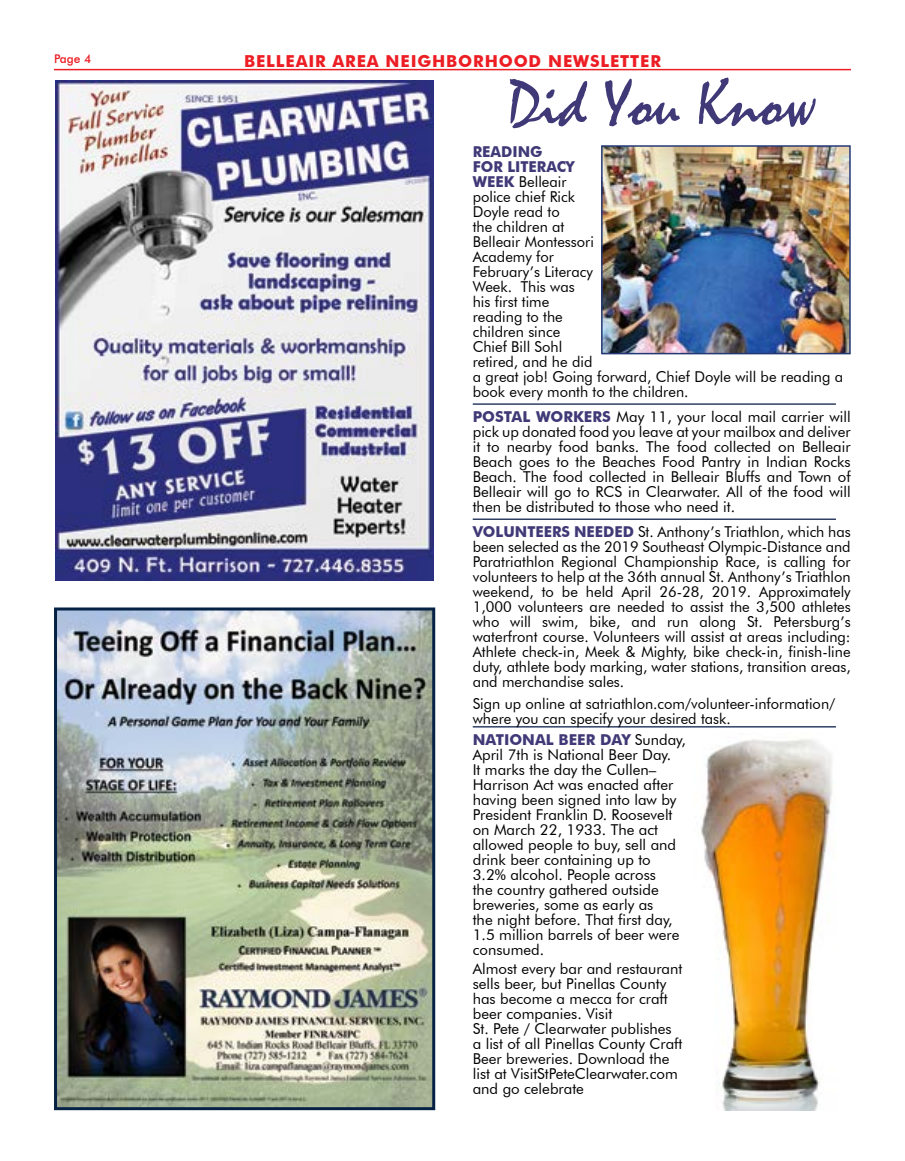
<style>
.page{position:relative;width:905px;height:1161px;background:#fff}
.page>*{position:absolute;margin:0;border:0;box-sizing:border-box;transform-origin:0 0}
.t1{font:67.5px "Mistral";color:#403977}
.t2{font:700 16.5px "Futura BT";letter-spacing:.05em;color:#ed1d24}
.t3{font:15px/15px "Futura BT";color:#000}
.t4{font:500 12px "Futura BT";color:#ed1d24}
.s1{font-weight:700;color:#403977}
</style>
<div class="page">
<hr style="left:54px;top:69px;width:796px;height:1px;background:#ed1d24">
<hr style="left:472px;top:403px;width:364px;height:2px;background:#304164">
<hr style="left:472px;top:518px;width:364px;height:2px;background:#304164">
<hr style="left:472px;top:726px;width:364px;height:2px;background:#304164">
<img style="left:58px;top:612px;width:373px;height:494px">
<div style="left:54px;top:608px;width:381px;height:502px;border:3px solid #052244"></div>
<img style="left:604px;top:148px;width:243px;height:203px">
<div style="left:601px;top:145px;width:249px;height:209px;border:2px solid #253876"></div>
<img style="left:56px;top:81px;width:378px;height:499px">
<img style="left:701px;top:739px;width:132px;height:371px">
<p class="t4" style="left:54px;top:52px;width:39px">Page 4</p>
<p class="t2" style="left:244px;top:51px;width:418px">BELLEAIR AREA NEIGHBORHOOD NEWSLETTER</p>
<h1 class="t1" style="left:508px;top:63px;width:309px">Did You Know</h1>
<p class="t3" style="left:472px;top:144px;width:372px"><span class="s1">READING<br>FOR LITERACY<br>WEEK</span> Belleair<br>police chief Rick<br>Doyle read to<br>the children at<br>Belleair Montessori<br>Academy for<br>February’s Literacy<br>Week. This was<br>his first time<br>reading to the<br>children since<br>Chief Bill Sohl<br>retired, and he did<br>a great job! Going forward, Chief Doyle will be reading a book every month to the children.</p>
<p class="t3" style="left:472px;top:409px;width:379px;text-align:justify"><span class="s1">POSTAL WORKERS</span> May 11, your local mail carrier will pick up donated food you leave at your mailbox and deliver it to nearby food banks. The food collected on Belleair Beach goes to the Beaches Food Pantry in Indian Rocks Beach. The food collected in Belleair Bluffs and Town of Belleair will go to RCS in Clearwater. All of the food will then be distributed to those who need it.</p>
<p class="t3" style="left:472px;top:524px;width:379px;text-align:justify"><span class="s1">VOLUNTEERS NEEDED</span> St. Anthony’s Triathlon, which has been selected as the 2019 Southeast Olympic-Distance and Paratriathlon Regional Championship Race, is calling for volunteers to help at the 36th annual St. Anthony’s Triathlon weekend, to be held April 26-28, 2019. Approximately 1,000 volunteers are needed to assist the 3,500 athletes who will swim, bike, and run along St. Petersburg’s waterfront course. Volunteers will assist at areas including:<br>Athlete check-in, Meek &amp; Mighty, bike check-in, finish-line duty, athlete body marking, water stations, transition areas, and merchandise sales.</p>
<p class="t3" style="left:472px;top:696px;width:364px">Sign up online at satriathlon.com/volunteer-information/ where you can specify your desired task.</p>
<p class="t3" style="left:472px;top:732px;width:215px"><span class="s1">NATIONAL BEER DAY</span> Sunday,<br>April 7th is National Beer Day.<br>It marks the day the Cullen–<br>Harrison Act was enacted after having been signed into law by<br>President Franklin D. Roosevelt on March 22, 1933. The act allowed people to buy, sell and drink beer containing up to<br>3.2% alcohol. People across<br>the country gathered outside breweries, some as early as<br>the night before. That first day,<br>1.5 million barrels of beer were consumed.</p>
<p class="t3" style="left:472px;top:961px;width:211px">Almost every bar and restaurant sells beer, but Pinellas County has become a mecca for craft beer companies. Visit<br>St. Pete / Clearwater publishes a list of all Pinellas County Craft<br>Beer breweries. Download the list at VisitStPeteClearwater.com and go celebrate</p>
</div>
